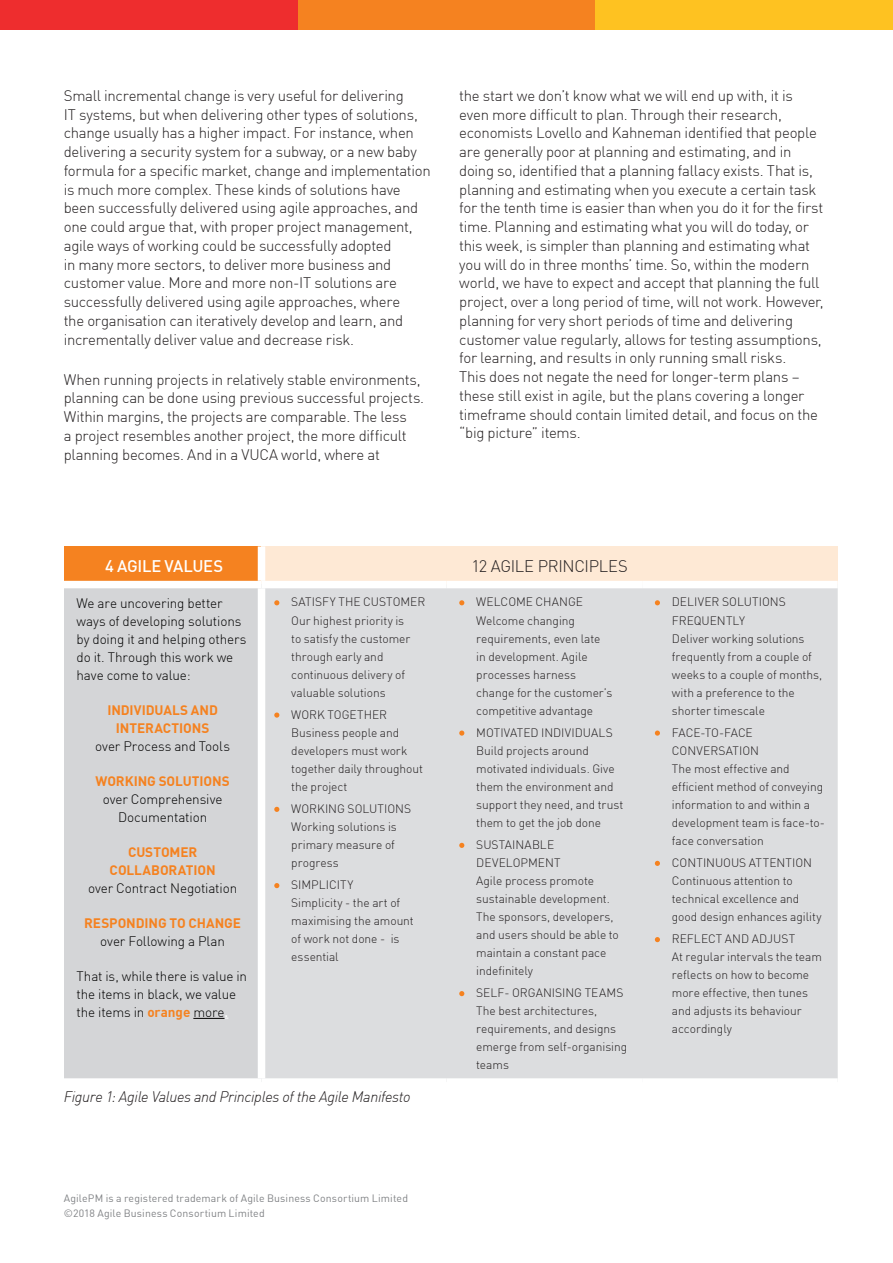
<style>
.page{position:relative;width:893px;height:1263px;background:#fff}
.page>*{position:absolute;margin:0;border:0;box-sizing:border-box;transform-origin:0 0}
.t1{font:300 16.5px "DIN Offc Pro";letter-spacing:-.02em;color:#231f20}
.t2{font:500 16.5px "DIN Offc Pro";letter-spacing:-.02em;color:#fff}
.t3{font:300 15px/18.8px "DIN Offc Pro";letter-spacing:-.02em;color:#231f20}
.t4{font:italic 300 15px "DIN Offc Pro";letter-spacing:-.02em;color:#231f20}
.t5{font:300 13.5px/18px "DIN Offc Pro";letter-spacing:-.01em;color:#000}
.t6{font:700 13.5px/18px "DIN Offc Pro";letter-spacing:-.005em;color:#f58220;text-align:center}
.t7{font:300 12px/18px "DIN Offc Pro";letter-spacing:-.005em;color:#231f20}
.t8{font:10.5px "DIN Offc Pro";letter-spacing:.01em;color:#808285}
.s1{font-weight:300;color:#000}
.s2{font-weight:700;color:#f58220}
.s3{font-weight:500;color:#fff}
</style>
<div class="page">
<div style="left:0;top:0;width:298px;height:30px;background:#ee2d2e"></div>
<div style="left:298px;top:0;width:297px;height:30px;background:#f58220"></div>
<div style="left:595px;top:0;width:298px;height:30px;background:#fec221"></div>
<div style="left:64px;top:546px;width:197px;height:38px;background:#f58220"></div>
<div style="left:261px;top:546px;width:577px;height:38px;background:#fee9d5"></div>
<div style="left:64px;top:584px;width:197px;height:498px;background:#d4d5d7"></div>
<div style="left:265px;top:588px;width:573px;height:490px;background:#dcdddf"></div>
<div style="left:258px;top:546px;width:7px;height:35px;background:#fff"></div>
<div style="left:64px;top:581px;width:197px;height:7px;background:#fff"></div>
<div style="left:261px;top:581px;width:185px;height:7px;background:#fff"></div>
<div style="left:258px;top:588px;width:7px;height:490px;background:#fff"></div>
<div style="left:446px;top:581px;width:196px;height:7px;background:#fff"></div>
<div style="left:642px;top:581px;width:196px;height:7px;background:#fff"></div>
<div style="left:64px;top:1078px;width:197px;height:8px;background:#fff"></div>
<hr style="left:193px;top:1018px;width:32px;height:1px;background:#000">
<svg style="left:274px;top:600px;width:5px;height:5px"></svg>
<svg style="left:274px;top:712px;width:5px;height:6px"></svg>
<svg style="left:274px;top:807px;width:5px;height:5px"></svg>
<svg style="left:274px;top:883px;width:5px;height:5px"></svg>
<svg style="left:459px;top:600px;width:5px;height:5px"></svg>
<svg style="left:459px;top:730px;width:5px;height:6px"></svg>
<svg style="left:459px;top:843px;width:5px;height:5px"></svg>
<svg style="left:459px;top:991px;width:5px;height:5px"></svg>
<svg style="left:655px;top:600px;width:5px;height:5px"></svg>
<svg style="left:655px;top:730px;width:5px;height:6px"></svg>
<svg style="left:655px;top:861px;width:5px;height:5px"></svg>
<svg style="left:655px;top:937px;width:5px;height:5px"></svg>
<p class="t3" style="left:64px;top:85px;width:368px">Small incremental change is very useful for delivering<br>IT systems, but when delivering other types of solutions, change usually has a higher impact. For instance, when delivering a security system for a subway, or a new baby formula for a specific market, change and implementation is much more complex. These kinds of solutions have been successfully delivered using agile approaches, and one could argue that, with proper project management, agile ways of working could be successfully adopted<br>in many more sectors, to deliver more business and customer value. More and more non-IT solutions are successfully delivered using agile approaches, where<br>the organisation can iteratively develop and learn, and incrementally deliver value and decrease risk.</p>
<p class="t3" style="left:64px;top:369px;width:362px">When running projects in relatively stable environments, planning can be done using previous successful projects.<br>Within margins, the projects are comparable. The less<br>a project resembles another project, the more difficult planning becomes. And in a VUCA world, where at</p>
<p class="t3" style="left:459px;top:85px;width:366px">the start we don’t know what we will end up with, it is even more difficult to plan. Through their research, economists Lovello and Kahneman identified that people are generally poor at planning and estimating, and in doing so, identified that a planning fallacy exists. That is, planning and estimating when you execute a certain task for the tenth time is easier than when you do it for the first time. Planning and estimating what you will do today, or this week, is simpler than planning and estimating what you will do in three months’ time. So, within the modern world, we have to expect and accept that planning the full project, over a long period of time, will not work. However, planning for very short periods of time and delivering customer value regularly, allows for testing assumptions, for learning, and results in only running small risks.<br>This does not negate the need for longer-term plans – these still exist in agile, but the plans covering a longer timeframe should contain limited detail, and focus on the “big picture” items.</p>
<p class="t2" style="left:105px;top:553px;width:119px">4 AGILE VALUES</p>
<p class="t1" style="left:471px;top:553px;width:158px">12 AGILE PRINCIPLES</p>
<p class="t5" style="left:77px;top:593px;width:171px">We are uncovering better ways of developing solutions by doing it and helping others do it. Through this work we have come to value:</p>
<p class="t6" style="left:95px;top:700px;width:136px">INDIVIDUALS AND<br>INTERACTIONS<br><span class="s1">over Process and Tools</span></p>
<p class="t5" style="left:95px;top:771px;width:136px;text-align:center"><span class="s2">WORKING SOLUTIONS </span>over Comprehensive<br>Documentation</p>
<p class="t5" style="left:88px;top:842px;width:151px;text-align:center"><span class="s2">CUSTOMER<br>COLLABORATION<br></span>over Contract Negotiation</p>
<p class="t6" style="left:84px;top:913px;width:158px">RESPONDING TO CHANGE <span class="s1">over Following a Plan</span></p>
<p class="t5" style="left:77px;top:966px;width:172px">That is, while there is value in the items in black, we value the items in <span class="s2">orange</span> more<span class="s3">.</span></p>
<p class="t7" style="left:291px;top:592px;width:135px">SATISFY THE CUSTOMER<br>Our highest priority is<br>to satisfy the customer through early and continuous delivery of valuable solutions</p>
<p class="t7" style="left:291px;top:705px;width:133px">WORK TOGETHER<br>Business people and developers must work together daily throughout the project</p>
<p class="t7" style="left:291px;top:799px;width:121px">WORKING SOLUTIONS<br>Working solutions is primary measure of progress</p>
<p class="t7" style="left:291px;top:875px;width:124px">SIMPLICITY<br>Simplicity - the art of maximising the amount of work not done - is essential</p>
<p class="t7" style="left:476px;top:592px;width:138px">WELCOME CHANGE<br>Welcome changing requirements, even late in development. Agile processes harness change for the customer’s competitive advantage</p>
<p class="t7" style="left:476px;top:723px;width:149px">MOTIVATED INDIVIDUALS<br>Build projects around motivated individuals. Give them the environment and support they need, and trust them to get the job done</p>
<p class="t7" style="left:476px;top:835px;width:144px">SUSTAINABLE<br>DEVELOPMENT<br>Agile process promote sustainable development.<br>The sponsors, developers, and users should be able to maintain a constant pace indefinitely</p>
<p class="t7" style="left:476px;top:983px;width:152px">SELF- ORGANISING TEAMS<br>The best architectures, requirements, and designs emerge from self-organising teams</p>
<p class="t4" style="left:64px;top:1086px;width:348px">Figure 1: Agile Values and Principles of the Agile Manifesto</p>
<p class="t8" style="left:64px;top:1191px;width:346px">AgilePM is a registered trademark of Agile Business Consortium Limited</p>
<p class="t8" style="left:64px;top:1206px;width:202px">©2018 Agile Business Consortium Limited</p>
<p class="t7" style="left:672px;top:592px;width:152px">DELIVER SOLUTIONS<br>FREQUENTLY<br>Deliver working solutions frequently from a couple of weeks to a couple of months, with a preference to the shorter timescale</p>
<p class="t7" style="left:672px;top:723px;width:155px">FACE-TO-FACE<br>CONVERSATION<br>The most effective and efficient method of conveying information to and within a development team is face-to&shy;face conversation</p>
<p class="t7" style="left:672px;top:853px;width:151px">CONTINUOUS ATTENTION<br>Continuous attention to technical excellence and good design enhances agility</p>
<p class="t7" style="left:672px;top:929px;width:152px">REFLECT AND ADJUST<br>At regular intervals the team reflects on how to become more effective, then tunes and adjusts its behaviour accordingly</p>
</div>
